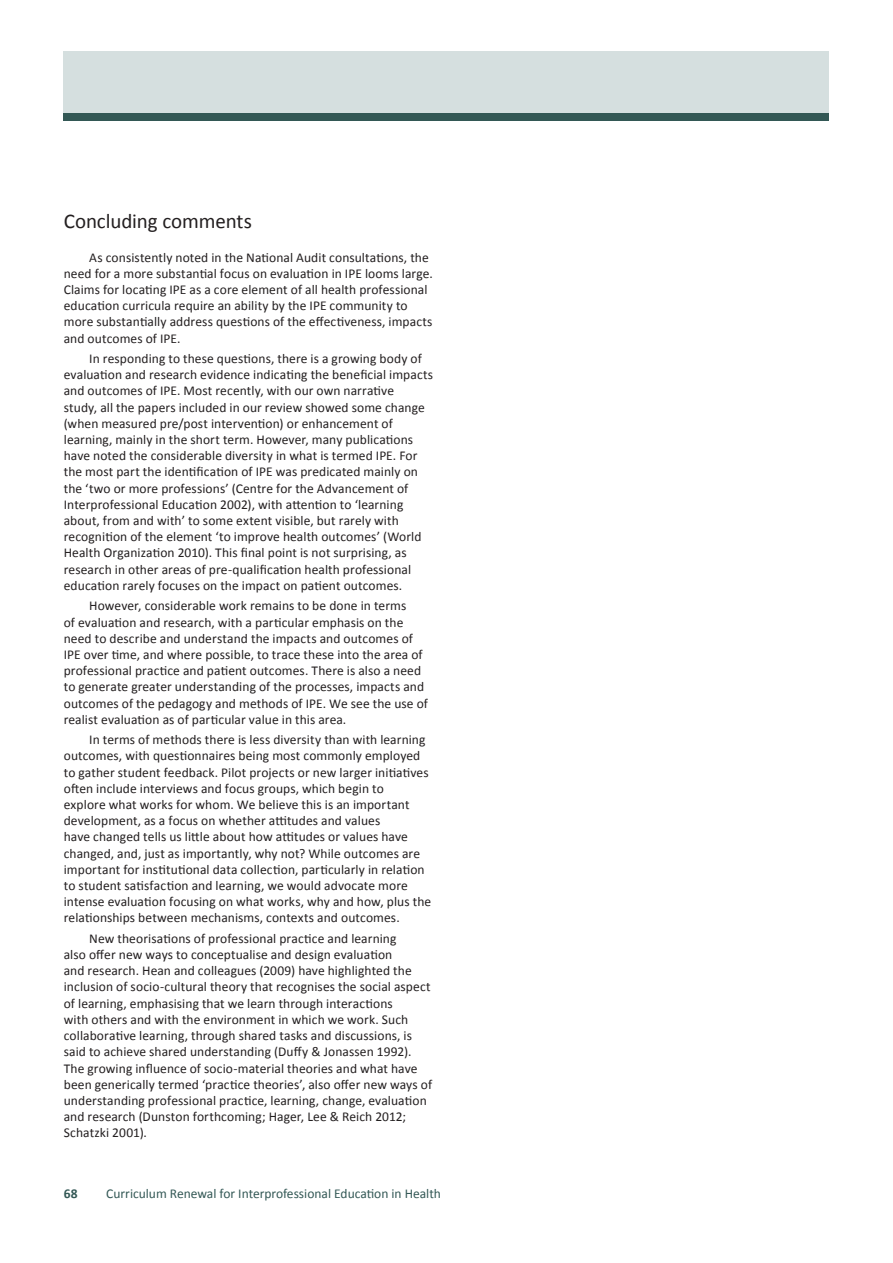
<style>
.page{position:relative;width:893px;height:1263px;background:#fff}
.page>*{position:absolute;margin:0;border:0;box-sizing:border-box;transform-origin:0 0}
.heading2{font:21px "Calibri";letter-spacing:-.005em;color:#231f20}
.text{font:13.5px/16.2px "Calibri";letter-spacing:.005em;color:#231f20}
.t1{font:13.5px "Calibri";color:#335855}
.t2{font:700 13.5px "Calibri";color:#335855}
</style>
<div class="page">
<div style="left:64px;top:112px;width:765px;height:9px;background:#335855"></div>
<div style="left:64px;top:51px;width:765px;height:62px;background:#d5dfdf"></div>
<p class="heading2" style="left:64px;top:208px;width:190px">Concluding comments</p>
<p class="text" style="left:64px;top:249px;width:371px;text-indent:26px">As consistently noted in the National Audit consultations, the need for a more substantial focus on evaluation in IPE looms large.<br>Claims for locating IPE as a core element of all health professional education curricula require an ability by the IPE community to more substantially address questions of the effectiveness, impacts and outcomes of IPE.</p>
<p class="text" style="left:64px;top:350px;width:371px;text-indent:26px">In responding to these questions, there is a growing body of evaluation and research evidence indicating the beneficial impacts and outcomes of IPE. Most recently, with our own narrative<br>study, all the papers included in our review showed some change (when measured pre/post intervention) or enhancement of learning, mainly in the short term. However, many publications have noted the considerable diversity in what is termed IPE. For the most part the identification of IPE was predicated mainly on the ‘two or more professions’ (Centre for the Advancement of Interprofessional Education 2002), with attention to ‘learning about, from and with’ to some extent visible, but rarely with recognition of the element ‘to improve health outcomes’ (World Health Organization 2010). This final point is not surprising, as research in other areas of pre-qualification health professional education rarely focuses on the impact on patient outcomes.</p>
<p class="text" style="left:64px;top:598px;width:366px;text-indent:26px">However, considerable work remains to be done in terms<br>of evaluation and research, with a particular emphasis on the need to describe and understand the impacts and outcomes of IPE over time, and where possible, to trace these into the area of professional practice and patient outcomes. There is also a need to generate greater understanding of the processes, impacts and outcomes of the pedagogy and methods of IPE. We see the use of realist evaluation as of particular value in this area.</p>
<p class="text" style="left:64px;top:732px;width:369px;text-indent:26px">In terms of methods there is less diversity than with learning outcomes, with questionnaires being most commonly employed to gather student feedback. Pilot projects or new larger initiatives often include interviews and focus groups, which begin to<br>explore what works for whom. We believe this is an important development, as a focus on whether attitudes and values<br>have changed tells us little about how attitudes or values have changed, and, just as importantly, why not? While outcomes are important for institutional data collection, particularly in relation to student satisfaction and learning, we would advocate more intense evaluation focusing on what works, why and how, plus the relationships between mechanisms, contexts and outcomes.</p>
<p class="text" style="left:64px;top:930px;width:370px;text-indent:26px">New theorisations of professional practice and learning<br>also offer new ways to conceptualise and design evaluation<br>and research. Hean and colleagues (2009) have highlighted the inclusion of socio-cultural theory that recognises the social aspect of learning, emphasising that we learn through interactions<br>with others and with the environment in which we work. Such collaborative learning, through shared tasks and discussions, is said to achieve shared understanding (Duffy &amp; Jonassen 1992).<br>The growing influence of socio-material theories and what have been generically termed ‘practice theories’, also offer new ways of understanding professional practice, learning, change, evaluation and research (Dunston forthcoming; Hager, Lee &amp; Reich 2012; Schatzki 2001).</p>
<p class="t2" style="left:64px;top:1184px;width:15px">68</p>
<p class="t1" style="left:106px;top:1184px;width:336px">Curriculum Renewal for Interprofessional Education in Health</p>
</div>
